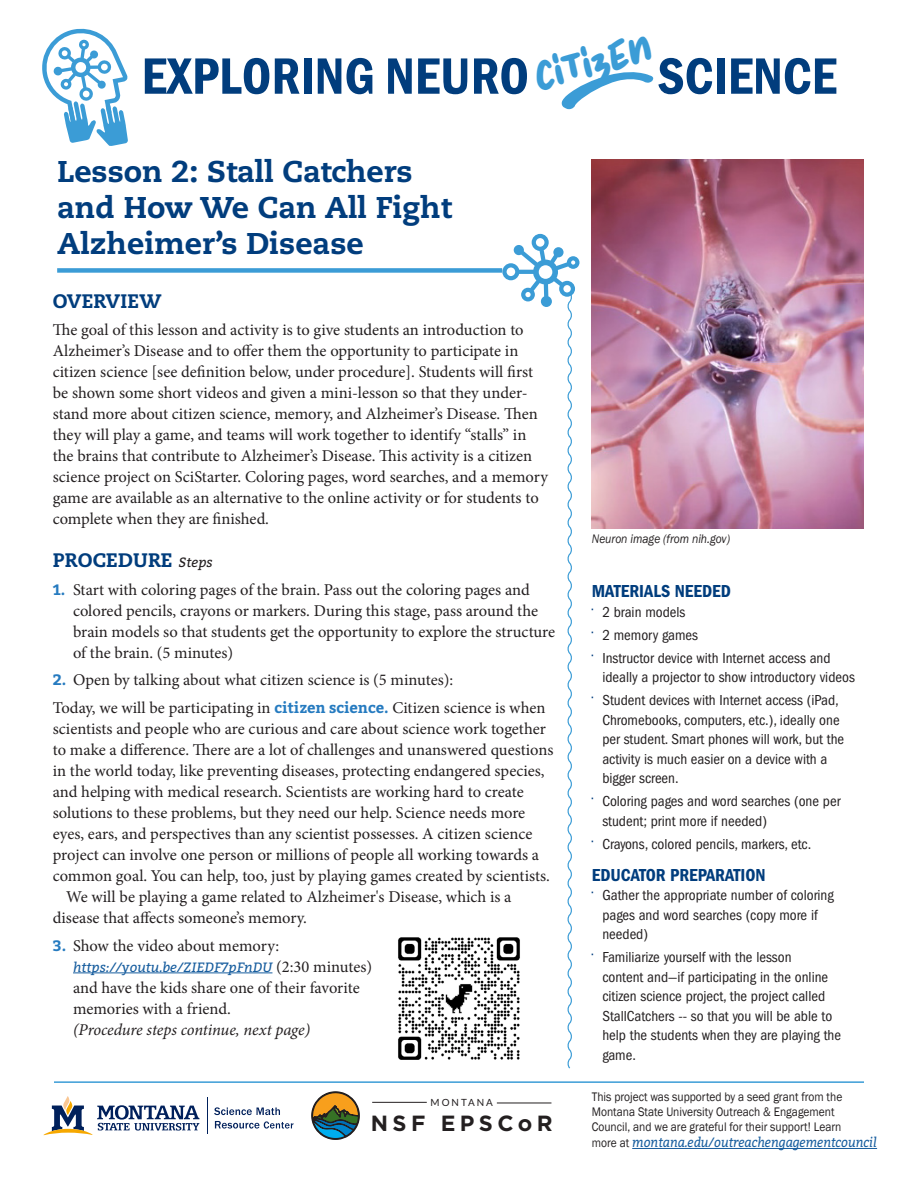
<style>
.page{position:relative;width:918px;height:1188px;background:#fff}
.page>*{position:absolute;margin:0;border:0;box-sizing:border-box;transform-origin:0 0}
._3_Major{font:600 condensed 52.95px "Franklin Gothic";color:#013d7d}
._3_Major-2{font:35.7px "SMASH";color:#3b9cd6}
.H1{font:800 30px/36px "Caecilia LT Std";color:#013d7d}
.t1{font:700 21.9px "Gotham";letter-spacing:.2em;color:#231f20}
._1_NAME{font:800 19.5px "Caecilia LT Std";letter-spacing:.01em;color:#013d7d}
.t2{font:18px "ITC Franklin Gothic Std Dm Cd";color:#013d7d}
.Exp_body_space_above{font:16.5px/21px "Minion Pro";color:#231f20}
.NL_1{font:16.5px/21px "Minion Pro";letter-spacing:-.005em;color:#231f20}
.Exp_Body2{font:16.5px/21px "Minion Pro";color:#231f20}
.t3{font:condensed 15px/19.5px "ITC Franklin Gothic Std";color:#231f20}
.NL_1-2{font:italic 13.5px "Bitter";color:#175d9e;scale:.9 1}
.NL_1-3{font:italic 13.5px "Bitter";color:#175d9e}
.t4{font:12.75px/15.3px "Franklin Gothic";color:#231f20;scale:.9 1}
.small_note{font:italic 12.75px "Franklin Gothic";color:#231f20;scale:.9 1}
.t5{font:9.9px "Lato";letter-spacing:.2em;color:#231f20}
.s1{font-family:"Bitter";font-weight:400;font-style:italic;font-size:13.5px;color:#231f20}
.s2{font-family:"Bitter";font-weight:700;font-size:15px;color:#267bc0}
.s3{font-family:"Minion Pro";font-style:normal;font-size:16.5px;color:#231f20}
.s4{font-style:italic}
.s5{font-family:"Franklin Gothic";font-style:normal;font-size:12.75px;color:#231f20}
</style>
<div class="page">
<hr style="left:632px;top:1148px;width:245px;height:1px;background:#175d9e">
<svg style="left:312px;top:1092px;width:47px;height:47px"></svg>
<hr style="left:372px;top:1102px;width:55px;height:1px;background:#231f20">
<hr style="left:497px;top:1103px;width:54px;height:1px;background:#231f20">
<svg style="left:42px;top:28px;width:86px;height:118px"></svg>
<hr style="left:207px;top:1097px;width:1px;height:37px;background:#00205b">
<svg style="left:44px;top:1096px;width:155px;height:39px"></svg>
<svg style="left:214px;top:1107px;width:66px;height:8px"></svg>
<svg style="left:215px;top:1121px;width:78px;height:8px"></svg>
<div style="left:57px;top:268px;width:445px;height:5px;background:#3b9cd6"></div>
<svg style="left:561px;top:72px;width:92px;height:37px"></svg>
<hr style="left:54px;top:1081px;width:810px;height:2px;background:#3b9cd6">
<hr style="left:73px;top:973px;width:199px;height:1px;background:#175d9e">
<img style="left:398px;top:937px;width:104px;height:123px">
<img style="left:592px;top:159px;width:272px;height:369px">
<svg style="left:502px;top:234px;width:77px;height:835px"></svg>
<p class="_3_Major-2" style="left:530px;top:56px;width:121px;rotate:-14deg">CiTizEN</p>
<p class="_3_Major" style="left:141px;top:41px;width:389px">EXPLORING NEURO</p>
<p class="_3_Major" style="left:657px;top:41px;width:181px">SCIENCE</p>
<p class="H1" style="left:57px;top:154px;width:396px">Lesson 2: Stall Catchers and How We Can All Fight<br>Alzheimer’s Disease</p>
<p class="_1_NAME" style="left:53px;top:289px;width:110px">OVERVIEW</p>
<p class="Exp_body_space_above" style="left:53px;top:320px;width:497px">The goal of this lesson and activity is to give students an introduction to Alzheimer’s Disease and to offer them the opportunity to participate in citizen science [see definition below, under procedure]. Students will first be shown some short videos and given a mini-lesson so that they under&shy;stand more about citizen science, memory, and Alzheimer’s Disease. Then they will play a game, and teams will work together to identify “stalls” in the brains that contribute to Alzheimer’s Disease. This activity is a citizen science project on SciStarter. Coloring pages, word searches, and a memory game are available as an alternative to the online activity or for students to complete when they are finished.</p>
<p class="_1_NAME" style="left:53px;top:548px;width:162px">PROCEDURE <span class="s1">Steps</span></p>
<p class="NL_1" style="left:73px;top:579px;width:484px;text-indent:-20px"><span class="s2">1.</span> Start with coloring pages of the brain. Pass out the coloring pages and colored pencils, crayons or markers. During this stage, pass around the brain models so that students get the opportunity to explore the structure of the brain. (5 minutes)</p>
<p class="NL_1" style="left:53px;top:670px;width:402px"><span class="s2">2.</span> Open by talking about what citizen science is (5 minutes):</p>
<p class="Exp_body_space_above" style="left:53px;top:697px;width:502px">Today, we will be participating in <span class="s2">citizen science.</span> Citizen science is when scientists and people who are curious and care about science work together to make a difference. There are a lot of challenges and unanswered questions in the world today, like preventing diseases, protecting endangered species, and helping with medical research. Scientists are working hard to create solutions to these problems, but they need our help. Science needs more eyes, ears, and perspectives than any scientist possesses. A citizen science project can involve one person or millions of people all working towards a common goal. You can help, too, just by playing games created by scientists.</p>
<p class="Exp_Body2" style="left:53px;top:886px;width:460px;text-indent:14px">We will be playing a game related to Alzheimer's Disease, which is a disease that affects someone’s memory.</p>
<p class="NL_1" style="left:53px;top:935px;width:228px"><span class="s2">3.</span> Show the video about memory:</p>
<p class="NL_1-3" style="left:73px;top:957px;width:301px">https://youtu.be/ZIEDF7pFnDU <span class="s3">(2:30 minutes)</span></p>
<p class="NL_1" style="left:73px;top:977px;width:288px">and have the kids share one of their favorite memories with a friend.<br><span class="s4">(Procedure steps continue, next page)</span></p>
<p class="t5" style="left:431px;top:1096px;width:64px">MONTANA</p>
<p class="t1" style="left:371px;top:1110px;width:183px">NSF EPSCoR</p>
<p class="small_note" style="left:592px;top:531px;width:155px">Neuron image (from nih.gov)</p>
<h2 class="t2" style="left:592px;top:581px;width:141px">MATERIALS NEEDED</h2>
<p class="t3" style="left:592px;top:602px;width:95px"><sup>•</sup> 2 brain models</p>
<p class="t3" style="left:592px;top:625px;width:108px"><sup>•</sup> 2 memory games</p>
<p class="t3" style="left:602px;top:648px;width:254px;text-indent:-10px"><sup>•</sup> Instructor device with Internet access and ideally a projector to show introductory videos</p>
<p class="t3" style="left:602px;top:691px;width:243px;text-indent:-10px"><sup>•</sup> Student devices with Internet access (iPad, Chromebooks, computers, etc.), ideally one per student. Smart phones will work, but the activity is much easier on a device with a bigger screen.</p>
<p class="t3" style="left:602px;top:792px;width:240px;text-indent:-10px"><sup>•</sup> Coloring pages and word searches (one per student; print more if needed)</p>
<p class="t3" style="left:592px;top:834px;width:221px"><sup>•</sup> Crayons, colored pencils, markers, etc.</p>
<h2 class="t2" style="left:592px;top:864px;width:175px">EDUCATOR PREPARATION</h2>
<p class="t3" style="left:602px;top:886px;width:233px;text-indent:-10px"><sup>•</sup> Gather the appropriate number of coloring pages and word searches (copy more if needed)</p>
<p class="t3" style="left:602px;top:948px;width:240px;text-indent:-10px"><sup>•</sup> Familiarize yourself with the lesson<br>content and—if participating in the online citizen science project, the project called StallCatchers -- so that you will be able to help the students when they are playing the game.</p>
<p class="t4" style="left:592px;top:1089px;width:280px">This project was supported by a seed grant from the<br>Montana State University Outreach &amp; Engagement<br>Council, and we are grateful for their support! Learn</p>
<p class="NL_1-2" style="left:592px;top:1133px;width:318px"><span class="s5">more at</span> montana.edu/outreachengagementcouncil</p>
</div>
